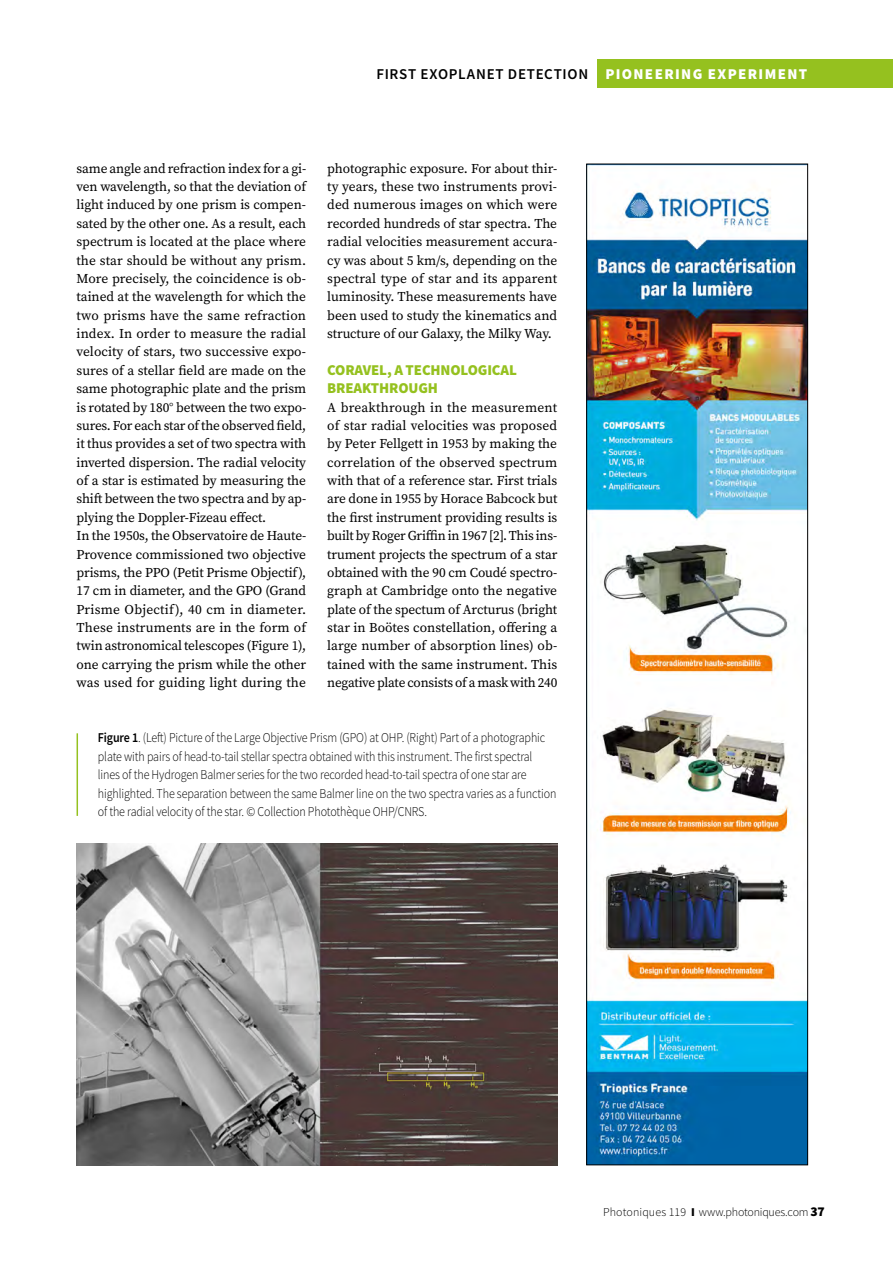
<style>
.page{position:relative;width:893px;height:1263px;background:#fff}
.page>*{position:absolute;margin:0;border:0;box-sizing:border-box;transform-origin:0 0}
.t1{font:900 15px/18px "Source Sans Pro";letter-spacing:-.01em;color:#95c11f}
.t2{font:600 15px "Source Sans Pro";color:#000}
.t3{font:900 15px "Source Sans Pro";letter-spacing:.09em;color:#fff}
.t4{font:13.5px/18.3px "Source Serif Pro";letter-spacing:-.01em;color:#000;text-align:justify}
.t5{font:300 13.5px/18.3px "Source Sans Pro";letter-spacing:-.01em;color:#000;scale:.89 1}
.t6{font:300 12px "Source Sans Pro";color:#000}
.s1{font-weight:600}
.s2{font-weight:900}
.s3{font-weight:900;font-size:13.5px}
</style>
<div class="page">
<div style="left:597px;top:60px;width:296px;height:28px;background:#95c11f"></div>
<img style="left:77px;top:844px;width:480px;height:321px">
<hr style="left:77px;top:733px;width:1px;height:83px;background:#95c11f">
<img style="left:588px;top:166px;width:218px;height:997px">
<div style="left:586px;top:164px;width:222px;height:1001px;border:1px solid #000"></div>
<p class="t2" style="left:376px;top:64px;width:10px">FIRST</p>
<p class="t2" style="left:420px;top:64px;width:20px">EXOPLANET</p>
<p class="t2" style="left:508px;top:64px;width:10px">DETECTION</p>
<p class="t3" style="left:605px;top:64px;width:203px">PIONEERING EXPERIMENT</p>
<p class="t4" style="left:77px;top:159px;width:231px;text-align:left">same angle and refraction index for a gi&shy;ven wavelength, so that the deviation of light induced by one prism is compen&shy;sated by the other one. As a result, each spectrum is located at the place where the star should be without any prism.<br>More precisely, the coincidence is ob&shy;tained at the wavelength for which the two prisms have the same refraction index. In order to measure the radial velocity of stars, two successive expo&shy;sures of a stellar field are made on the same photographic plate and the prism is rotated by 180° between the two expo&shy;sures. For each star of the observed field, it thus provides a set of two spectra with inverted dispersion. The radial velocity of a star is estimated by measuring the shift between the two spectra and by ap&shy;plying the Doppler-Fizeau effect.<br>In the 1950s, the Observatoire de Haute-Provence commissioned two objective prisms, the PPO (Petit Prisme Objectif), 17 cm in diameter, and the GPO (Grand Prisme Objectif), 40 cm in diameter.<br>These instruments are in the form of twin astronomical telescopes (Figure 1), one carrying the prism while the other was used for guiding light during the</p>
<p class="t4" style="left:327px;top:159px;width:232px">photographic exposure. For about thir&shy;ty years, these two instruments provi&shy;ded numerous images on which were recorded hundreds of star spectra. The radial velocities measurement accura&shy;cy was about 5 km/s, depending on the spectral type of star and its apparent luminosity. These measurements have been used to study the kinematics and structure of our Galaxy, the Milky Way.</p>
<p class="t1" style="left:327px;top:361px;width:191px">CORAVEL, A TECHNOLOGICAL<br>BREAKTHROUGH</p>
<p class="t4" style="left:327px;top:398px;width:232px">A breakthrough in the measurement of star radial velocities was proposed by Peter Fellgett in 1953 by making the correlation of the observed spectrum with that of a reference star. First trials are done in 1955 by Horace Babcock but the first instrument providing results is built by Roger Griffin in 1967 [2]. This ins&shy;trument projects the spectrum of a star obtained with the 90 cm Coudé spectro&shy;graph at Cambridge onto the negative plate of the spectum of Arcturus (bright star in Boötes constellation, offering a large number of absorption lines) ob&shy;tained with the same instrument. This negative plate consists of a mask with 240</p>
<p class="t5" style="left:98px;top:729px;width:517px"><span class="s1">FIGURE 1</span>. (Left) Picture of the Large Objective Prism (GPO) at OHP. (Right) Part of a photographic plate with pairs of head-to-tail stellar spectra obtained with this instrument. The first spectral lines of the Hydrogen Balmer series for the two recorded head-to-tail spectra of one star are highlighted. The separation between the same Balmer line on the two spectra varies as a function of the radial velocity of the star. © Collection Photothèque OHP/CNRS.</p>
<p class="t6" style="left:603px;top:1205px;width:223px">Photoniques 119 <span class="s2">I</span> www.photoniques.com <span class="s3">37</span></p>
</div>
